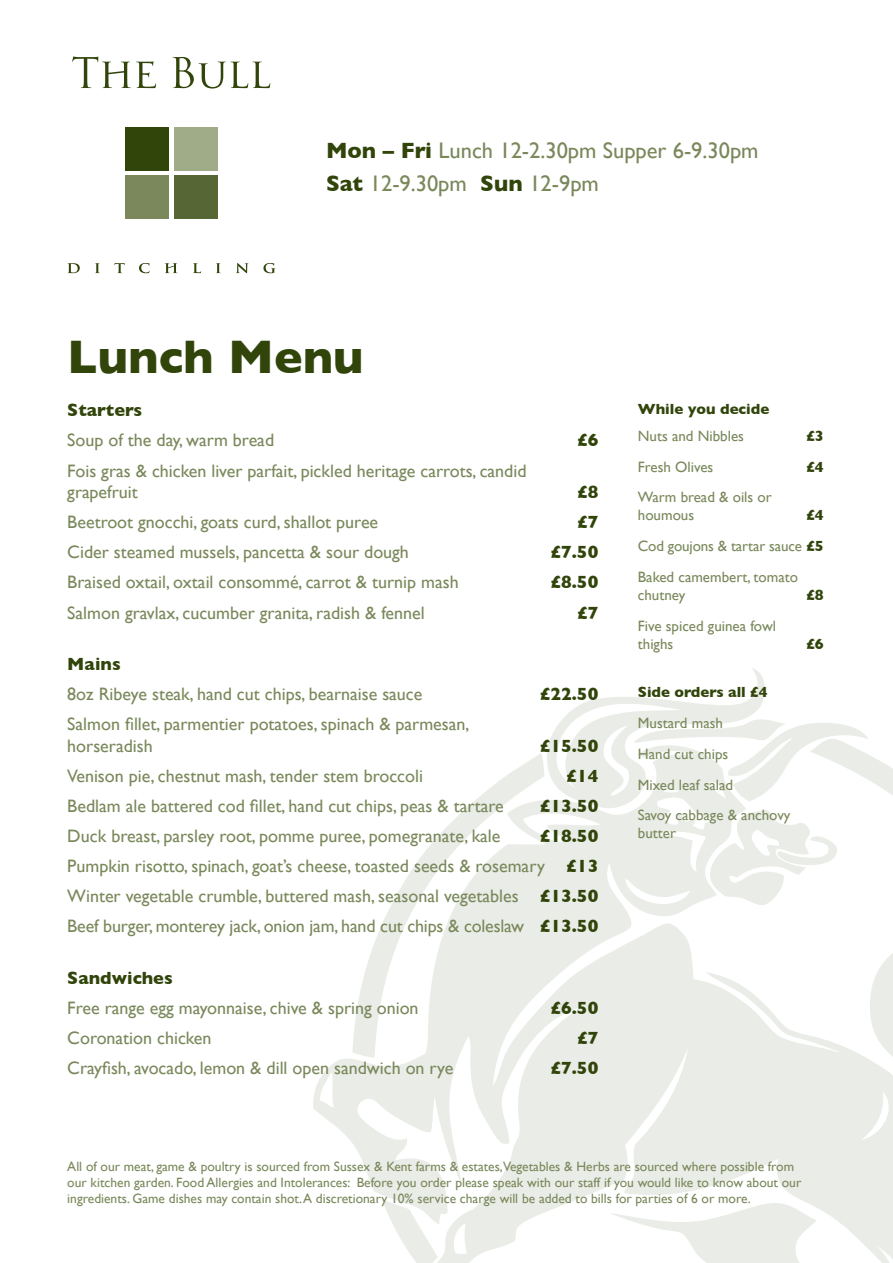
<style>
.page{position:relative;width:893px;height:1263px;background:#fff}
.page>*{position:absolute;margin:0;border:0;box-sizing:border-box;transform-origin:0 0}
.t1{font:700 48px "Gill Sans";color:#31450b}
.t2{font:22.5px "Gill Sans";color:#7a885b}
.t3{font:18px/21.6px "Gill Sans";color:#7a885b}
.t4{font:700 18px "Gill Sans";color:#31450b}
.t5{font:15px/18px "Gill Sans";color:#7a885b}
.t6{font:700 15px "Gill Sans";color:#31450b}
.t7{font:13.5px/16.2px "Gill Sans";color:#7a885b}
.s1{font-weight:700;color:#31450b}
</style>
<div class="page">
<svg style="left:313px;top:668px;width:580px;height:595px;fill:#eff1ec"></svg>
<div style="left:125px;top:127px;width:44px;height:44px;background:#31450b"></div>
<div style="left:174px;top:127px;width:44px;height:44px;background:#a0ab88"></div>
<div style="left:125px;top:175px;width:44px;height:44px;background:#7a885b"></div>
<div style="left:174px;top:175px;width:44px;height:44px;background:#566735"></div>
<svg style="left:72px;top:56px;width:198px;height:33px"></svg>
<svg style="left:67px;top:263px;width:208px;height:10px"></svg>
<p class="t2" style="left:326px;top:137px;width:434px"><span class="s1">Mon – Fri</span> Lunch 12-2.30pm Supper 6-9.30pm</p>
<p class="t2" style="left:326px;top:171px;width:274px"><span class="s1">Sat</span> 12-9.30pm <span class="s1">Sun</span> 12-9pm</p>
<p class="t1" style="left:67px;top:319px;width:298px">Lunch Menu</p>
<p class="t4" style="left:67px;top:396px;width:76px">Starters</p>
<p class="t3" style="left:67px;top:429px;width:208px">Soup of the day, warm bread</p>
<p class="t4" style="left:577px;top:426px;width:23px">£6</p>
<p class="t3" style="left:67px;top:459px;width:461px">Fois gras &amp; chicken liver parfait, pickled heritage carrots, candid grapefruit</p>
<p class="t4" style="left:577px;top:478px;width:23px">£8</p>
<p class="t3" style="left:67px;top:511px;width:312px">Beetroot gnocchi, goats curd, shallot puree</p>
<p class="t4" style="left:577px;top:508px;width:23px">£7</p>
<p class="t3" style="left:67px;top:541px;width:343px">Cider steamed mussels, pancetta &amp; sour dough</p>
<p class="t4" style="left:551px;top:538px;width:49px">£7.50</p>
<p class="t3" style="left:67px;top:571px;width:393px">Braised oxtail, oxtail consommé, carrot &amp; turnip mash</p>
<p class="t4" style="left:551px;top:568px;width:49px">£8.50</p>
<p class="t3" style="left:67px;top:601px;width:359px">Salmon gravlax, cucumber granita, radish &amp; fennel</p>
<p class="t4" style="left:577px;top:598px;width:23px">£7</p>
<p class="t4" style="left:67px;top:650px;width:55px">Mains</p>
<p class="t3" style="left:67px;top:683px;width:357px">8oz Ribeye steak, hand cut chips, bearnaise sauce</p>
<p class="t4" style="left:540px;top:680px;width:60px">£22.50</p>
<p class="t3" style="left:67px;top:713px;width:404px">Salmon fillet, parmentier potatoes, spinach &amp; parmesan,</p>
<p class="t3" style="left:67px;top:735px;width:87px">horseradish</p>
<p class="t4" style="left:540px;top:731px;width:60px">£15.50</p>
<p class="t3" style="left:67px;top:765px;width:357px">Venison pie, chestnut mash, tender stem broccoli</p>
<p class="t4" style="left:567px;top:761px;width:33px">£14</p>
<p class="t3" style="left:67px;top:795px;width:438px">Bedlam ale battered cod fillet, hand cut chips, peas &amp; tartare</p>
<p class="t4" style="left:540px;top:792px;width:60px">£13.50</p>
<p class="t3" style="left:67px;top:825px;width:435px">Duck breast, parsley root, pomme puree, pomegranate, kale</p>
<p class="t4" style="left:540px;top:822px;width:60px">£18.50</p>
<p class="t3" style="left:67px;top:855px;width:532px">Pumpkin risotto, spinach, goat’s cheese, toasted seeds &amp; rosemary <span class="s1">£13</span></p>
<p class="t3" style="left:67px;top:885px;width:532px">Winter vegetable crumble, buttered mash, seasonal vegetables <span class="s1">£13.50</span></p>
<p class="t3" style="left:67px;top:915px;width:532px">Beef burger, monterey jack, onion jam, hand cut chips &amp; coleslaw <span class="s1">£13.50</span></p>
<p class="t4" style="left:67px;top:963px;width:107px">Sandwiches</p>
<p class="t3" style="left:67px;top:997px;width:353px">Free range egg mayonnaise, chive &amp; spring onion</p>
<p class="t4" style="left:551px;top:993px;width:49px">£6.50</p>
<p class="t3" style="left:67px;top:1027px;width:146px">Coronation chicken</p>
<p class="t4" style="left:577px;top:1024px;width:23px">£7</p>
<p class="t3" style="left:67px;top:1057px;width:388px">Crayfish, avocado, lemon &amp; dill open sandwich on rye</p>
<p class="t4" style="left:551px;top:1054px;width:49px">£7.50</p>
<p class="t6" style="left:638px;top:397px;width:133px">While you decide</p>
<p class="t5" style="left:638px;top:427px;width:108px">Nuts and Nibbles</p>
<p class="t6" style="left:806px;top:424px;width:19px">£3</p>
<p class="t5" style="left:638px;top:457px;width:77px">Fresh Olives</p>
<p class="t6" style="left:806px;top:455px;width:19px">£4</p>
<p class="t5" style="left:638px;top:488px;width:135px">Warm bread &amp; oils or houmous</p>
<p class="t6" style="left:806px;top:503px;width:19px">£4</p>
<p class="t5" style="left:638px;top:537px;width:187px">Cod goujons &amp; tartar sauce <span class="s1">£5</span></p>
<p class="t5" style="left:638px;top:568px;width:162px">Baked camembert, tomato chutney</p>
<p class="t6" style="left:806px;top:583px;width:19px">£8</p>
<p class="t5" style="left:638px;top:616px;width:140px">Five spiced guinea fowl</p>
<p class="t5" style="left:638px;top:634px;width:37px">thighs</p>
<p class="t6" style="left:806px;top:632px;width:19px">£6</p>
<p class="t6" style="left:638px;top:680px;width:131px">Side orders all £4</p>
<p class="t5" style="left:638px;top:714px;width:87px">Mustard mash</p>
<p class="t5" style="left:638px;top:745px;width:92px">Hand cut chips</p>
<p class="t5" style="left:638px;top:775px;width:97px">Mixed leaf salad</p>
<p class="t5" style="left:638px;top:806px;width:154px">Savoy cabbage &amp; anchovy butter</p>
<p class="t7" style="left:67px;top:1158px;width:735px">All of our meat, game &amp; poultry is sourced from Sussex &amp; Kent farms &amp; estates,Vegetables &amp; Herbs are sourced where possible from our kitchen garden. Food Allergies and Intolerances: Before you order please speak with our staff if you would like to know about our ingredients. Game dishes may contain shot. A discretionary 10% service charge will be added to bills for parties of 6 or more.</p>
</div>
